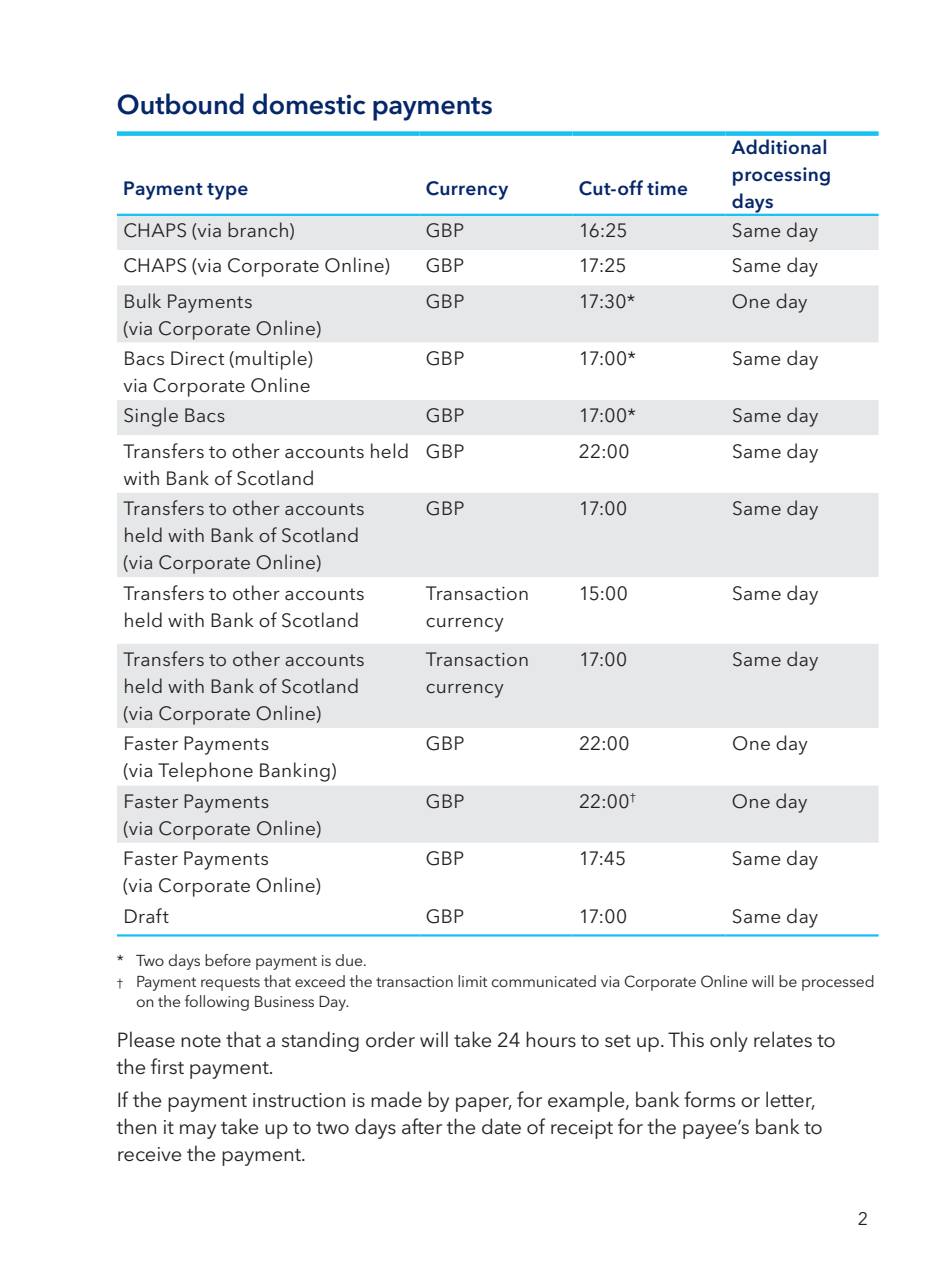
<style>
.page{position:relative;width:944px;height:1276px;background:#fff}
.page>*{position:absolute;margin:0;border:0;box-sizing:border-box;transform-origin:0 0}
.t1{font:600 27px "Avenir Next LT Pro";letter-spacing:-.01em;color:#05276a}
.t2{font:20.25px/27px "Avenir Next LT Pro";letter-spacing:-.01em;color:#231f20}
.t3{font:19.12px/27px "Avenir Next LT Pro";letter-spacing:.015em;color:#231f20}
.t4{font:600 19.12px/27px "Avenir Next LT Pro";letter-spacing:.015em;color:#05276a}
.t5{font:18px "Avenir Next LT Pro";color:#231f20}
.t6{font:15.75px "Avenir Next LT Pro";letter-spacing:-.01em;color:#231f20}
.s1{font-size:11.7px}
</style>
<div class="page">
<div style="left:117px;top:216px;width:762px;height:34px;background:#e6e7e9"></div>
<svg style="left:117px;top:285px;width:762px;height:558px;fill:#e6e7e9"></svg>
<div style="left:117px;top:131px;width:302px;height:5px;background:#15c0f2"></div>
<div style="left:419px;top:131px;width:153px;height:5px;background:#15c0f2"></div>
<div style="left:572px;top:131px;width:153px;height:5px;background:#15c0f2"></div>
<div style="left:725px;top:131px;width:154px;height:5px;background:#15c0f2"></div>
<hr style="left:117px;top:214px;width:302px;height:2px;background:#15c0f2">
<hr style="left:419px;top:214px;width:153px;height:2px;background:#15c0f2">
<hr style="left:572px;top:214px;width:153px;height:2px;background:#15c0f2">
<hr style="left:725px;top:214px;width:154px;height:2px;background:#15c0f2">
<hr style="left:117px;top:934px;width:302px;height:2px;background:#15c0f2">
<hr style="left:419px;top:934px;width:153px;height:2px;background:#15c0f2">
<hr style="left:572px;top:934px;width:153px;height:2px;background:#15c0f2">
<hr style="left:725px;top:934px;width:154px;height:2px;background:#15c0f2">
<h1 class="t1" style="left:117px;top:89px;width:377px">Outbound domestic payments</h1>
<p class="t4" style="left:123px;top:175px;width:127px">Payment type</p>
<p class="t4" style="left:426px;top:175px;width:84px">Currency</p>
<p class="t4" style="left:579px;top:175px;width:111px">Cut-off time</p>
<p class="t4" style="left:732px;top:134px;width:101px">Additional processing days</p>
<p class="t3" style="left:123px;top:217px;width:173px">CHAPS (via branch)</p>
<p class="t3" style="left:426px;top:217px;width:40px">GBP</p>
<p class="t3" style="left:579px;top:217px;width:50px">16:25</p>
<p class="t3" style="left:732px;top:217px;width:88px">Same day</p>
<p class="t3" style="left:123px;top:252px;width:268px">CHAPS (via Corporate Online)</p>
<p class="t3" style="left:426px;top:252px;width:40px">GBP</p>
<p class="t3" style="left:579px;top:252px;width:49px">17:25</p>
<p class="t3" style="left:732px;top:252px;width:88px">Same day</p>
<p class="t3" style="left:123px;top:287px;width:199px">Bulk Payments<br>(via Corporate Online)</p>
<p class="t3" style="left:426px;top:287px;width:40px">GBP</p>
<p class="t3" style="left:579px;top:287px;width:58px">17:30*</p>
<p class="t3" style="left:732px;top:287px;width:77px">One day</p>
<p class="t3" style="left:123px;top:345px;width:191px">Bacs Direct (multiple) via Corporate Online</p>
<p class="t3" style="left:426px;top:345px;width:40px">GBP</p>
<p class="t3" style="left:579px;top:345px;width:59px">17:00*</p>
<p class="t3" style="left:732px;top:345px;width:88px">Same day</p>
<p class="t3" style="left:123px;top:402px;width:104px">Single Bacs</p>
<p class="t3" style="left:426px;top:402px;width:40px">GBP</p>
<p class="t3" style="left:579px;top:402px;width:59px">17:00*</p>
<p class="t3" style="left:732px;top:402px;width:88px">Same day</p>
<p class="t3" style="left:123px;top:437px;width:287px">Transfers to other accounts held with Bank of Scotland</p>
<p class="t3" style="left:426px;top:437px;width:40px">GBP</p>
<p class="t3" style="left:579px;top:437px;width:52px">22:00</p>
<p class="t3" style="left:732px;top:437px;width:88px">Same day</p>
<p class="t3" style="left:123px;top:495px;width:243px">Transfers to other accounts held with Bank of Scotland (via Corporate Online)</p>
<p class="t3" style="left:426px;top:495px;width:40px">GBP</p>
<p class="t3" style="left:579px;top:495px;width:50px">17:00</p>
<p class="t3" style="left:732px;top:495px;width:88px">Same day</p>
<p class="t3" style="left:123px;top:579px;width:243px">Transfers to other accounts held with Bank of Scotland</p>
<p class="t3" style="left:426px;top:579px;width:105px">Transaction currency</p>
<p class="t3" style="left:579px;top:579px;width:50px">15:00</p>
<p class="t3" style="left:732px;top:579px;width:88px">Same day</p>
<p class="t3" style="left:123px;top:646px;width:243px">Transfers to other accounts held with Bank of Scotland (via Corporate Online)</p>
<p class="t3" style="left:426px;top:646px;width:105px">Transaction currency</p>
<p class="t3" style="left:579px;top:646px;width:50px">17:00</p>
<p class="t3" style="left:732px;top:646px;width:88px">Same day</p>
<p class="t3" style="left:123px;top:730px;width:215px">Faster Payments<br>(via Telephone Banking)</p>
<p class="t3" style="left:426px;top:730px;width:40px">GBP</p>
<p class="t3" style="left:579px;top:730px;width:52px">22:00</p>
<p class="t3" style="left:732px;top:730px;width:77px">One day</p>
<p class="t3" style="left:124px;top:787px;width:199px">Faster Payments<br>(via Corporate Online)</p>
<p class="t3" style="left:426px;top:787px;width:40px">GBP</p>
<p class="t3" style="left:579px;top:787px;width:59px">22:00<sup>†</sup></p>
<p class="t3" style="left:732px;top:787px;width:77px">One day</p>
<p class="t3" style="left:123px;top:845px;width:199px">Faster Payments<br>(via Corporate Online)</p>
<p class="t3" style="left:426px;top:845px;width:40px">GBP</p>
<p class="t3" style="left:579px;top:845px;width:49px">17:45</p>
<p class="t3" style="left:732px;top:845px;width:88px">Same day</p>
<p class="t3" style="left:123px;top:902px;width:47px">Draft</p>
<p class="t3" style="left:426px;top:902px;width:40px">GBP</p>
<p class="t3" style="left:579px;top:902px;width:50px">17:00</p>
<p class="t3" style="left:732px;top:902px;width:88px">Same day</p>
<p class="t6" style="left:117px;top:951px;width:252px">* Two days before payment is due.</p>
<p class="t6" style="left:117px;top:971px;width:759px"><span class="s1">†</span> Payment requests that exceed the transaction limit communicated via Corporate Online will be processed</p>
<p class="t6" style="left:136px;top:992px;width:215px">on the following Business Day.</p>
<p class="t2" style="left:117px;top:1026px;width:721px">Please note that a standing order will take 24 hours to set up. This only relates to the first payment.</p>
<p class="t2" style="left:117px;top:1086px;width:707px">If the payment instruction is made by paper, for example, bank forms or letter, then it may take up to two days after the date of receipt for the payee’s bank to receive the payment.</p>
<p class="t5" style="left:858px;top:1208px;width:12px">2</p>
</div>
